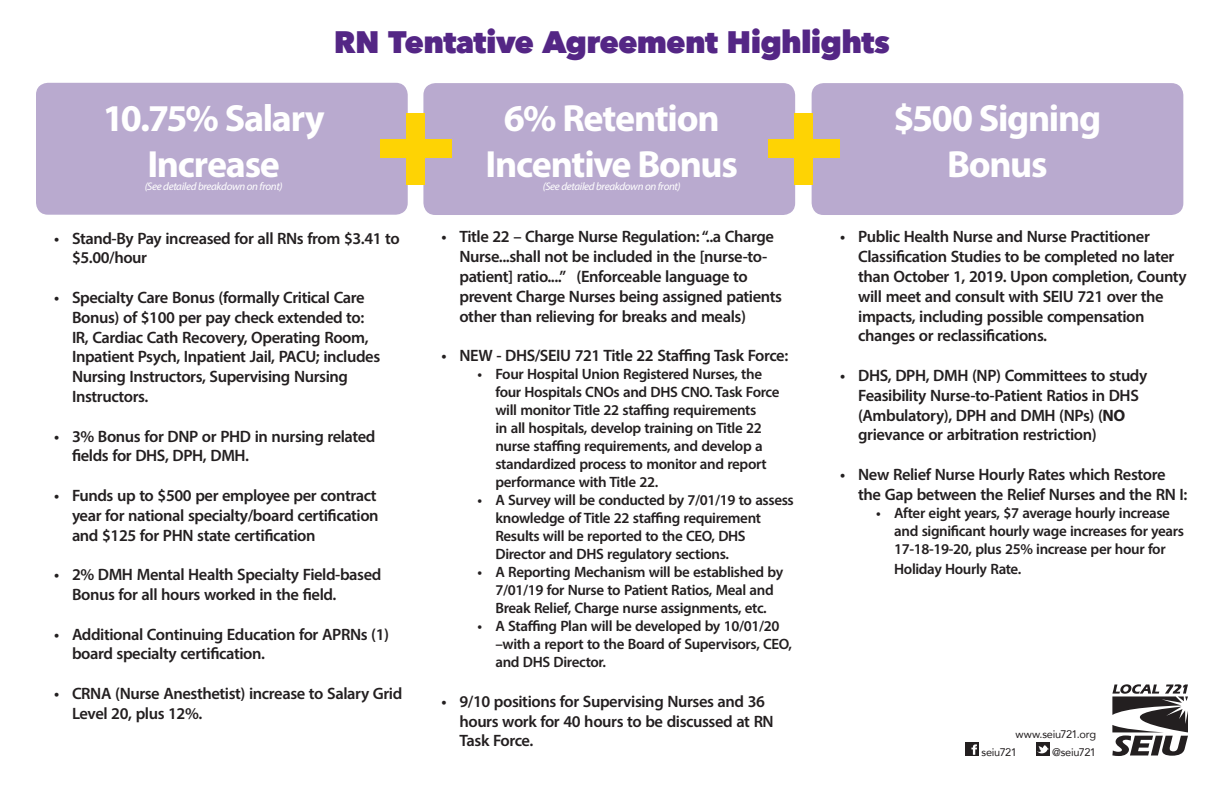
<style>
.page{position:relative;width:1224px;height:792px;background:#fff}
.page>*{position:absolute;margin:0;border:0;box-sizing:border-box;transform-origin:0 0}
.t1{font:700 38px/45.6px "Myriad Pro";letter-spacing:-.035em;color:#fff;text-align:center}
.Headline{font:800 31px "Avenir Next";letter-spacing:-.025em;color:#542685}
.t2{font:600 16.5px/19.8px "Myriad Pro";letter-spacing:-.025em;color:#231f20}
.t3{font:600 15px/18px "Myriad Pro";letter-spacing:-.025em;color:#231f20}
.t4{font:italic 11px "Myriad Pro";letter-spacing:-.03em;color:#fff}
.t5{font:11px "Avenir";letter-spacing:-.025em;color:#231f20}
.s1{font-weight:700}
</style>
<div class="page">
<div style="left:812px;top:83px;width:371px;height:132px;background:#b9aacf;border-radius:12px"></div>
<div style="left:423px;top:83px;width:372px;height:132px;background:#b9aacf;border-radius:12px"></div>
<div style="left:36px;top:83px;width:372px;height:132px;background:#b9aacf;border-radius:12px"></div>
<svg style="left:1112px;top:684px;width:76px;height:72px"></svg>
<div style="left:966px;top:743px;width:13px;height:13px;background:#231f20"></div>
<svg style="left:971px;top:744px;width:6px;height:11px"></svg>
<div style="left:1036px;top:743px;width:14px;height:13px;background:#231f20"></div>
<svg style="left:1037px;top:745px;width:12px;height:9px"></svg>
<div style="left:768px;top:139px;width:72px;height:19px;background:#fed304"></div>
<div style="left:794px;top:113px;width:19px;height:72px;background:#fed304"></div>
<div style="left:381px;top:139px;width:71px;height:18px;background:#fed304"></div>
<div style="left:406px;top:113px;width:19px;height:72px;background:#fed304"></div>
<p class="Headline" style="left:334px;top:23px;width:558px">RN Tentative Agreement Highlights</p>
<p class="t1" style="left:103px;top:94px;width:223px">10.75% Salary<br>Increase</p>
<p class="t4" style="left:145px;top:180px;width:139px">(See detailed breakdown on front)</p>
<p class="t1" style="left:486px;top:94px;width:254px">6% Retention<br>Incentive Bonus</p>
<p class="t4" style="left:543px;top:180px;width:139px">(See detailed breakdown on front)</p>
<p class="t1" style="left:893px;top:94px;width:209px">$500 Signing<br>Bonus</p>
<p class="t2" style="left:72px;top:228px;width:329px;text-indent:-18px">• Stand-By Pay increased for all RNs from $3.41 to $5.00/hour</p>
<p class="t2" style="left:72px;top:287px;width:310px;text-indent:-18px">• Specialty Care Bonus (formally Critical Care Bonus) of $100 per pay check extended to:<br>IR, Cardiac Cath Recovery, Operating Room, Inpatient Psych, Inpatient Jail, PACU; includes Nursing Instructors, Supervising Nursing Instructors.</p>
<p class="t2" style="left:72px;top:426px;width:305px;text-indent:-18px">• 3% Bonus for DNP or PHD in nursing related fields for DHS, DPH, DMH.</p>
<p class="t2" style="left:72px;top:485px;width:308px;text-indent:-18px">• Funds up to $500 per employee per contract year for national specialty/board certification and $125 for PHN state certification</p>
<p class="t2" style="left:72px;top:564px;width:311px;text-indent:-18px">• 2% DMH Mental Health Specialty Field-based<br>Bonus for all hours worked in the field.</p>
<p class="t2" style="left:72px;top:624px;width:319px;text-indent:-18px">• Additional Continuing Education for APRNs (1) board specialty certification.</p>
<p class="t2" style="left:72px;top:683px;width:332px;text-indent:-18px">• CRNA (Nurse Anesthetist) increase to Salary Grid<br>Level 20, plus 12%.</p>
<p class="t2" style="left:459px;top:227px;width:324px;text-indent:-18px">• Title 22 – Charge Nurse Regulation: “..a Charge Nurse...shall not be included in the [nurse-to&shy;patient] ratio....” (Enforceable language to prevent Charge Nurses being assigned patients other than relieving for breaks and meals)</p>
<p class="t2" style="left:441px;top:345px;width:348px">• NEW - DHS/SEIU 721 Title 22 Staffing Task Force:</p>
<p class="t3" style="left:495px;top:365px;width:286px;text-indent:-18px">• Four Hospital Union Registered Nurses, the four Hospitals CNOs and DHS CNO. Task Force will monitor Title 22 staffing requirements<br>in all hospitals, develop training on Title 22 nurse staffing requirements, and develop a standardized process to monitor and report performance with Title 22.</p>
<p class="t3" style="left:495px;top:491px;width:300px;text-indent:-18px">• A Survey will be conducted by 7/01/19 to assess knowledge of Title 22 staffing requirement Results will be reported to the CEO, DHS Director and DHS regulatory sections.</p>
<p class="t3" style="left:477px;top:563px;width:307px;text-align:center">• A Reporting Mechanism will be established by<br>7/01/19 for Nurse to Patient Ratios, Meal and<br>Break Relief, Charge nurse assignments, etc.</p>
<p class="t3" style="left:495px;top:617px;width:298px;text-indent:-18px">• A Staffing Plan will be developed by 10/01/20 –with a report to the Board of Supervisors, CEO, and DHS Director.</p>
<p class="t2" style="left:459px;top:691px;width:316px;text-indent:-18px">• 9/10 positions for Supervising Nurses and 36 hours work for 40 hours to be discussed at RN<br>Task Force.</p>
<p class="t2" style="left:858px;top:227px;width:330px;text-indent:-18px">• Public Health Nurse and Nurse Practitioner Classification Studies to be completed no later than October 1, 2019. Upon completion, County will meet and consult with SEIU 721 over the impacts, including possible compensation changes or reclassifications.</p>
<p class="t2" style="left:858px;top:365px;width:291px;text-indent:-18px">• DHS, DPH, DMH (NP) Committees to study Feasibility Nurse-to-Patient Ratios in DHS (Ambulatory), DPH and DMH (NPs) (<span class="s1">NO </span>grievance or arbitration restriction)</p>
<p class="t2" style="left:858px;top:464px;width:331px;text-indent:-18px">• New Relief Nurse Hourly Rates which Restore the Gap between the Relief Nurses and the RN I:</p>
<p class="t3" style="left:894px;top:503px;width:291px;text-indent:-18px">• After eight years, $7 average hourly increase and significant hourly wage increases for years<br>17-18-19-20, plus 25% increase per hour for</p>
<p class="t3" style="left:894px;top:559px;width:129px">Holiday Hourly Rate.</p>
<p class="t5" style="left:1016px;top:725px;width:82px">www.seiu721.org</p>
<p class="t5" style="left:982px;top:743px;width:37px">seiu721</p>
<p class="t5" style="left:1052px;top:743px;width:45px">@seiu721</p>
</div>
